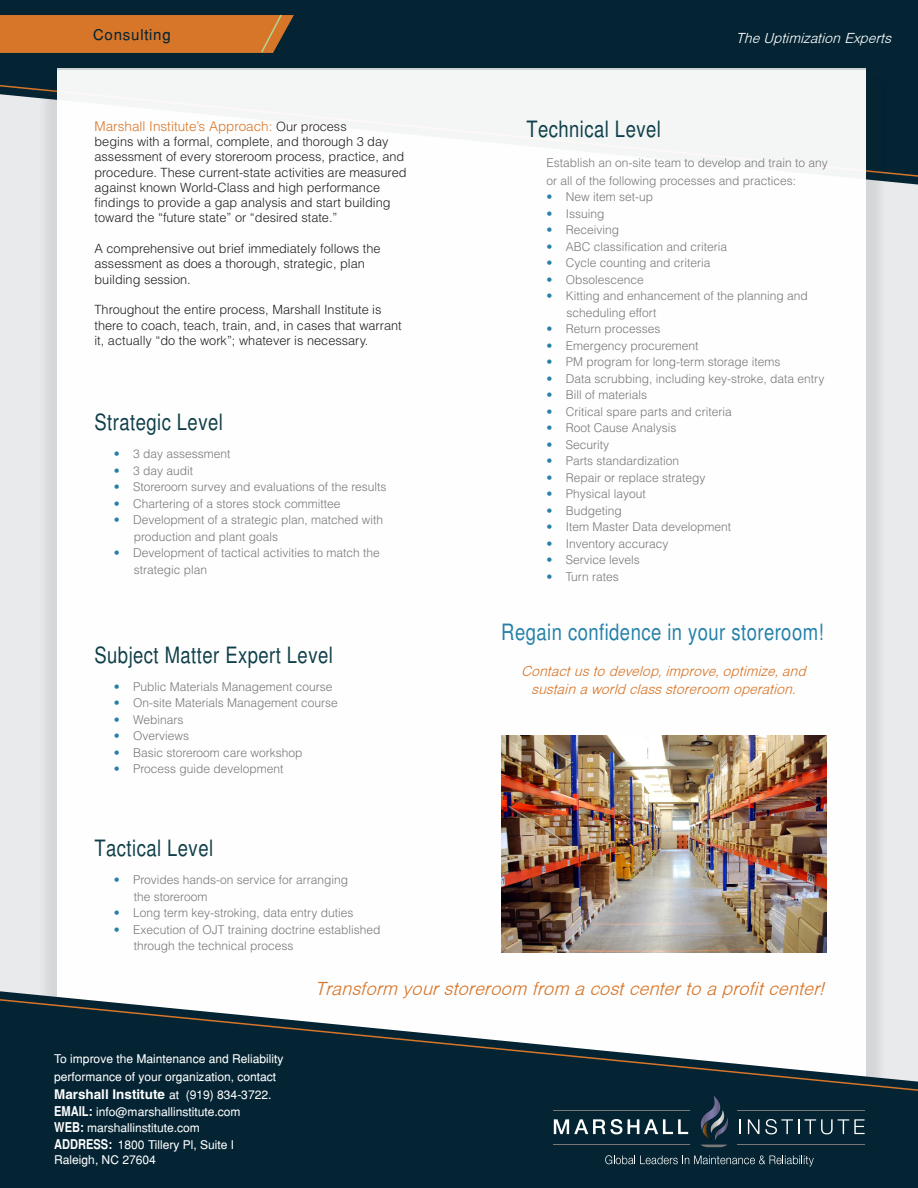
<style>
.page{position:relative;width:918px;height:1188px;background:#e8eaec}
.page>*{position:absolute;margin:0;border:0;box-sizing:border-box;transform-origin:0 0}
.t1{font:condensed 22.5px "Helvetica";letter-spacing:.02em;color:#0f3f49}
.t2{font:condensed 22.5px "Helvetica";letter-spacing:.02em;color:#2581a9}
.t3{font:19.5px "Helvetica Obl Li";color:#d77629}
.t4{font:15px/18px "Helvetica Obl Li";color:#d77629;text-align:center}
.t5{font:15px "Helvetica Obl Li";color:#fff}
.t6{font:15px "Helvetica";letter-spacing:.05em;color:#042433}
.t7{font:300 13.5px "Helvetica";color:#d77629}
.t8{font:700 13.5px "Helvetica";color:#fff}
.t9{font:300 12.75px/15.3px "Helvetica";color:#231f20}
.t10{font:300 12.15px/18px "Helvetica";color:#777877}
.t11{font:12px/18px "Helvetica";color:#fff}
.s1{font-size:12.75px;color:#231f20}
.s2{color:#2581a9}
.s3{font-weight:400;font-size:12px}
.s4{font-weight:700;font-stretch:condensed;font-size:13.5px}
</style>
<div class="page">
<div style="left:0;top:0;width:918px;height:185px;background:#042433"></div>
<svg style="left:0;top:83px;width:918px;height:96px"></svg>
<div style="left:37px;top:78px;width:825px;height:1062px;background:#231f20;opacity:.12"></div>
<div style="left:63px;top:74px;width:825px;height:1061px;background:#231f20;opacity:.12"></div>
<div style="left:57px;top:68px;width:809px;height:1045px;background:#fff"></div>
<div style="left:0;top:991px;width:918px;height:197px;background:#042433"></div>
<svg style="left:0;top:997px;width:918px;height:96px"></svg>
<svg style="left:605px;top:1155px;width:209px;height:11px;background:#324c58"></svg>
<svg style="left:554px;top:1119px;width:68px;height:15px"></svg>
<svg style="left:628px;top:1119px;width:60px;height:15px"></svg>
<svg style="left:740px;top:1119px;width:1px;height:15px"></svg>
<svg style="left:748px;top:1119px;width:117px;height:15px;background:#344e5a"></svg>
<svg style="left:701px;top:1096px;width:27px;height:51px"></svg>
<hr style="left:553px;top:1110px;width:136px;height:1px;background:#777877">
<hr style="left:737px;top:1110px;width:128px;height:1px;background:#777877">
<hr style="left:553px;top:1145px;width:136px;height:1px;background:#777877">
<hr style="left:738px;top:1145px;width:127px;height:1px;background:#777877">
<img style="left:501px;top:736px;width:326px;height:216px">
<svg style="left:0;top:13px;width:294px;height:41px;background:#c06d2a"></svg>
<p class="t6" style="left:93px;top:25px;width:79px">Consulting</p>
<p class="t7" style="left:94px;top:117px;width:254px">Marshall Institute’s Approach: <span class="s1">Our process</span></p>
<p class="t9" style="left:94px;top:133px;width:314px">begins with a formal, complete, and thorough 3 day assessment of every storeroom process, practice, and procedure. These current-state activities are measured against known World-Class and high performance findings to provide a gap analysis and start building toward the “future state” or “desired state.”</p>
<p class="t9" style="left:94px;top:241px;width:288px">A comprehensive out brief immediately follows the assessment as does a thorough, strategic, plan building session.</p>
<p class="t9" style="left:94px;top:302px;width:309px">Throughout the entire process, Marshall Institute is there to coach, teach, train, and, in cases that warrant it, actually “do the work”; whatever is necessary.</p>
<p class="t1" style="left:94px;top:409px;width:130px">Strategic Level</p>
<p class="t10" style="left:114px;top:444px;width:118px"><span class="s2">•</span> 3 day assessment</p>
<p class="t10" style="left:114px;top:461px;width:81px"><span class="s2">•</span> 3 day audit</p>
<p class="t10" style="left:114px;top:477px;width:274px"><span class="s2">•</span> Storeroom survey and evaluations of the results</p>
<p class="t10" style="left:114px;top:494px;width:228px"><span class="s2">•</span> Chartering of a stores stock committee</p>
<p class="t10" style="left:114px;top:510px;width:271px"><span class="s2">•</span> Development of a strategic plan, matched with</p>
<p class="t10" style="left:134px;top:527px;width:146px">production and plant goals</p>
<p class="t10" style="left:114px;top:543px;width:268px"><span class="s2">•</span> Development of tactical activities to match the</p>
<p class="t10" style="left:134px;top:560px;width:75px">strategic plan</p>
<p class="t1" style="left:94px;top:641px;width:240px">Subject Matter Expert Level</p>
<p class="t10" style="left:114px;top:677px;width:220px"><span class="s2">•</span> Public Materials Management course</p>
<p class="t10" style="left:114px;top:694px;width:226px"><span class="s2">•</span> On-site Materials Management course</p>
<p class="t10" style="left:114px;top:710px;width:71px"><span class="s2">•</span> Webinars</p>
<p class="t10" style="left:114px;top:727px;width:77px"><span class="s2">•</span> Overviews</p>
<p class="t10" style="left:114px;top:743px;width:190px"><span class="s2">•</span> Basic storeroom care workshop</p>
<p class="t10" style="left:114px;top:760px;width:171px"><span class="s2">•</span> Process guide development</p>
<p class="t5" style="left:736px;top:31px;width:157px">The Uptimization Experts</p>
<p class="t1" style="left:526px;top:116px;width:136px">Technical Level</p>
<p class="t10" style="left:546px;top:153px;width:283px">Establish an on-site team to develop and train to any or all of the following processes and practices:</p>
<p class="t10" style="left:546px;top:187px;width:108px"><span class="s2">•</span> New item set-up</p>
<p class="t10" style="left:546px;top:204px;width:60px"><span class="s2">•</span> Issuing</p>
<p class="t10" style="left:546px;top:220px;width:74px"><span class="s2">•</span> Receiving</p>
<p class="t10" style="left:546px;top:237px;width:182px"><span class="s2">•</span> ABC classification and criteria</p>
<p class="t10" style="left:546px;top:253px;width:166px"><span class="s2">•</span> Cycle counting and criteria</p>
<p class="t10" style="left:546px;top:270px;width:99px"><span class="s2">•</span> Obsolescence</p>
<p class="t10" style="left:546px;top:286px;width:263px"><span class="s2">•</span> Kitting and enhancement of the planning and</p>
<p class="t10" style="left:566px;top:303px;width:92px">scheduling effort</p>
<p class="t10" style="left:546px;top:319px;width:116px"><span class="s2">•</span> Return processes</p>
<p class="t10" style="left:546px;top:336px;width:154px"><span class="s2">•</span> Emergency procurement</p>
<p class="t10" style="left:546px;top:352px;width:236px"><span class="s2">•</span> PM program for long-term storage items</p>
<p class="t10" style="left:546px;top:369px;width:280px"><span class="s2">•</span> Data scrubbing, including key-stroke, data entry</p>
<p class="t10" style="left:546px;top:385px;width:102px"><span class="s2">•</span> Bill of materials</p>
<p class="t10" style="left:546px;top:402px;width:187px"><span class="s2">•</span> Critical spare parts and criteria</p>
<p class="t10" style="left:546px;top:418px;width:132px"><span class="s2">•</span> Root Cause Analysis</p>
<p class="t10" style="left:546px;top:435px;width:64px"><span class="s2">•</span> Security</p>
<p class="t10" style="left:546px;top:451px;width:134px"><span class="s2">•</span> Parts standardization</p>
<p class="t10" style="left:546px;top:468px;width:161px"><span class="s2">•</span> Repair or replace strategy</p>
<p class="t10" style="left:546px;top:484px;width:101px"><span class="s2">•</span> Physical layout</p>
<p class="t10" style="left:546px;top:501px;width:77px"><span class="s2">•</span> Budgeting</p>
<p class="t10" style="left:546px;top:517px;width:186px"><span class="s2">•</span> Item Master Data development</p>
<p class="t10" style="left:546px;top:534px;width:124px"><span class="s2">•</span> Inventory accuracy</p>
<p class="t10" style="left:546px;top:550px;width:95px"><span class="s2">•</span> Service levels</p>
<p class="t10" style="left:546px;top:567px;width:74px"><span class="s2">•</span> Turn rates</p>
<p class="t2" style="left:501px;top:619px;width:324px">Regain confidence in your storeroom!</p>
<p class="t4" style="left:521px;top:663px;width:286px">Contact us to develop, improve, optimize, and sustain a world class storeroom operation.</p>
<p class="t1" style="left:94px;top:835px;width:120px">Tactical Level</p>
<p class="t10" style="left:114px;top:870px;width:236px"><span class="s2">•</span> Provides hands-on service for arranging</p>
<p class="t10" style="left:134px;top:887px;width:75px">the storeroom</p>
<p class="t10" style="left:114px;top:903px;width:241px"><span class="s2">•</span> Long term key-stroking, data entry duties</p>
<p class="t10" style="left:114px;top:920px;width:268px"><span class="s2">•</span> Execution of OJT training doctrine established</p>
<p class="t10" style="left:134px;top:936px;width:161px">through the technical process</p>
<p class="t3" style="left:315px;top:980px;width:510px">Transform your storeroom from a cost center to a profit center!</p>
<p class="t11" style="left:54px;top:1050px;width:231px">To improve the Maintenance and Reliability performance of your organization, contact</p>
<p class="t8" style="left:54px;top:1086px;width:219px">Marshall Institute <span class="s3">at (919) 834-3722.</span></p>
<p class="t11" style="left:54px;top:1102px;width:188px"><span class="s4">EMAIL:</span> info@marshallinstitute.com</p>
<p class="t11" style="left:54px;top:1119px;width:147px"><span class="s4">WEB:</span> marshallinstitute.com</p>
<p class="t11" style="left:54px;top:1136px;width:181px"><span class="s4">ADDRESS:</span> 1800 Tillery Pl, Suite I</p>
<p class="t11" style="left:54px;top:1150px;width:103px">Raleigh, NC 27604</p>
</div>
